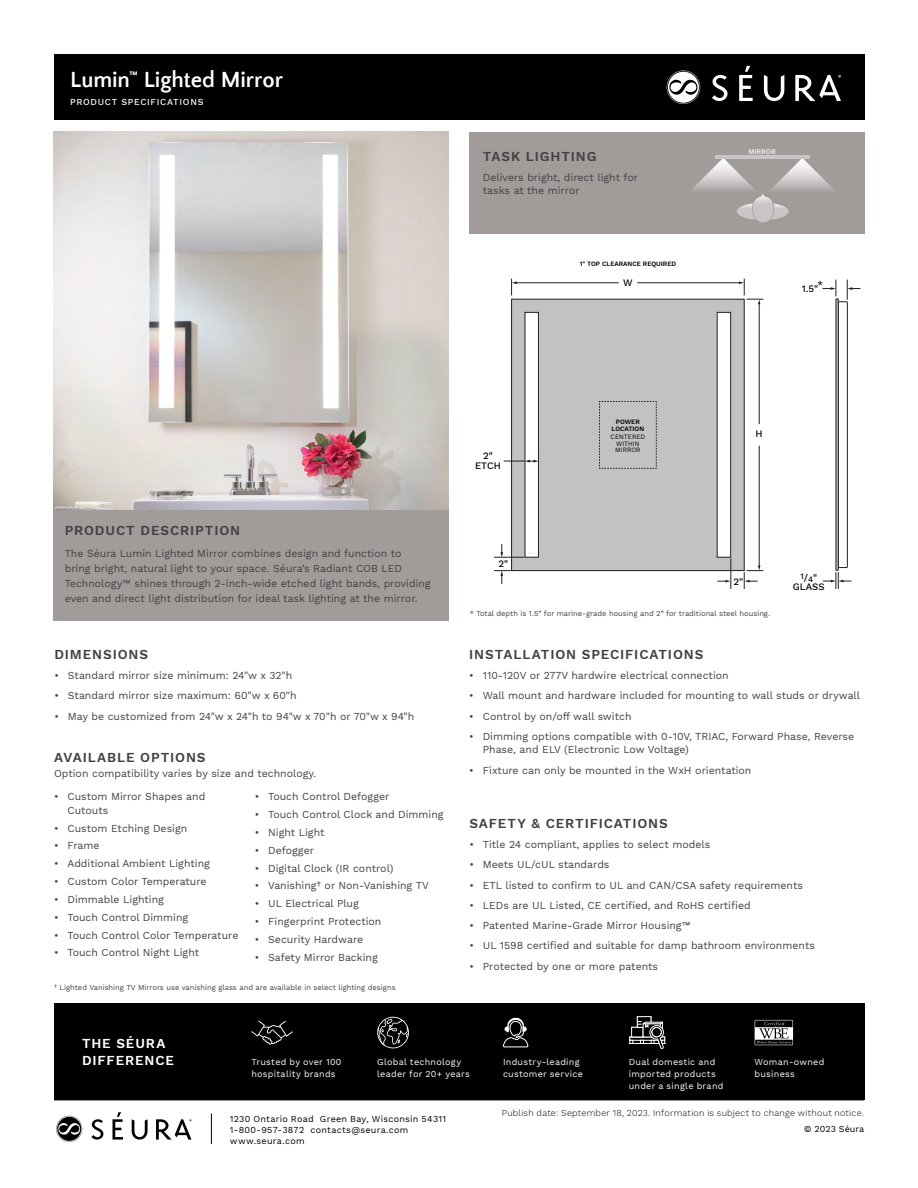
<style>
.page{position:relative;width:918px;height:1188px;background:#fff}
.page>*{position:absolute;margin:0;border:0;box-sizing:border-box;transform-origin:0 0}
.t1{font:700 22.5px "Quattrocento Sans";letter-spacing:-.005em;color:#fff}
.t2{font:600 13.5px "Work Sans";letter-spacing:.065em;color:#414042}
.t3{font:600 13.5px/16.2px "Work Sans";letter-spacing:.06em;color:#fff}
.t4{font:10.5px/13.5px "Work Sans";color:#414042}
.t5{font:500 9.75px/9.8px "Work Sans";color:#000;text-align:center}
.t6{font:9px/12px "Work Sans";letter-spacing:.025em;color:#fff}
.t7{font:9px/10.8px "Work Sans";letter-spacing:.03em;color:#000}
.t8{font:300 9px "Work Sans";letter-spacing:.025em;color:#000}
.t9{font:500 9px "Work Sans";letter-spacing:.075em;color:#fff}
.t10{font:9px "Work Sans";color:#000}
.t11{font:500 8.1px "Work Sans";color:#000}
.t12{font:7.5px "Work Sans";color:#414042}
.t13{font:500 6.9px "Work Sans";color:#fff}
.t14{font:600 6.45px/6.4px "Work Sans";color:#000;text-align:center}
.t15{font:6.45px/6.4px "Work Sans";color:#000;text-align:center}
.s1{font-weight:500}
.s2{font-size:9.75px}
</style>
<div class="page">
<div style="left:54px;top:1003px;width:811px;height:97px;background:#000"></div>
<div style="left:54px;top:54px;width:810px;height:66px;background:#000"></div>
<svg style="left:667px;top:70px;width:33px;height:34px"></svg>
<svg style="left:712px;top:75px;width:16px;height:26px"></svg>
<svg style="left:739px;top:66px;width:14px;height:35px"></svg>
<svg style="left:764px;top:75px;width:20px;height:26px"></svg>
<svg style="left:795px;top:75px;width:46px;height:26px"></svg>
<hr style="left:211px;top:1113px;width:1px;height:31px;background:#000">
<svg style="left:56px;top:1116px;width:26px;height:26px"></svg>
<svg style="left:91px;top:1119px;width:12px;height:21px"></svg>
<svg style="left:132px;top:1119px;width:16px;height:21px"></svg>
<svg style="left:113px;top:1112px;width:10px;height:28px"></svg>
<svg style="left:156px;top:1119px;width:35px;height:21px"></svg>
<hr style="left:54px;top:1100px;width:810px;height:1px;background:#000">
<svg style="left:251px;top:1021px;width:42px;height:24px"></svg>
<svg style="left:377px;top:1017px;width:32px;height:31px"></svg>
<svg style="left:755px;top:1020px;width:38px;height:25px"></svg>
<svg style="left:503px;top:1018px;width:26px;height:30px"></svg>
<hr style="left:629px;top:1043px;width:37px;height:1px;background:#fff">
<div style="left:637px;top:1016px;width:14px;height:12px;border:1px solid #fff"></div>
<svg style="left:629px;top:1021px;width:36px;height:28px"></svg>
<div style="left:512px;top:299px;width:232px;height:272px;background:#c2c2c2"></div>
<div style="left:511px;top:299px;width:233px;height:272px;border:1px solid #231f20"></div>
<hr style="left:516px;top:283px;width:103px;height:1px;background:#231f20">
<svg style="left:511px;top:279px;width:6px;height:16px"></svg>
<hr style="left:637px;top:283px;width:103px;height:1px;background:#231f20">
<hr style="left:759px;top:303px;width:1px;height:121px;background:#231f20">
<svg style="left:739px;top:279px;width:24px;height:25px"></svg>
<hr style="left:759px;top:446px;width:1px;height:120px;background:#231f20">
<hr style="left:731px;top:558px;width:1px;height:31px;background:#231f20">
<svg style="left:744px;top:566px;width:19px;height:23px"></svg>
<svg style="left:717px;top:580px;width:13px;height:3px"></svg>
<hr style="left:494px;top:557px;width:30px;height:1px;background:#231f20">
<svg style="left:494px;top:570px;width:17px;height:14px"></svg>
<svg style="left:500px;top:544px;width:3px;height:13px"></svg>
<svg style="left:823px;top:280px;width:37px;height:309px"></svg>
<svg style="left:599px;top:401px;width:58px;height:68px"></svg>
<div style="left:525px;top:312px;width:13px;height:245px;background:#fff"></div>
<div style="left:525px;top:312px;width:14px;height:245px;border:1px solid #231f20"></div>
<div style="left:717px;top:312px;width:14px;height:245px;background:#fff"></div>
<div style="left:717px;top:312px;width:14px;height:245px;border:1px solid #231f20"></div>
<svg style="left:504px;top:460px;width:35px;height:2px"></svg>
<div style="left:54px;top:510px;width:395px;height:110px;background:#a19c99"></div>
<img style="left:54px;top:132px;width:395px;height:378px">
<div style="left:470px;top:132px;width:395px;height:102px;background:#a19c99"></div>
<svg style="left:692px;top:155px;width:142px;height:68px"></svg>
<h1 class="t1" style="left:70px;top:68px;width:214px">Lumin<sup>™</sup> Lighted Mirror</h1>
<p class="t9" style="left:70px;top:97px;width:135px">PRODUCT SPECIFICATIONS</p>
<p class="t2" style="left:483px;top:148px;width:115px">TASK LIGHTING</p>
<p class="t4" style="left:483px;top:171px;width:157px">Delivers bright, direct light for tasks at the mirror</p>
<p class="t14" style="left:580px;top:261px;width:98px">1" TOP CLEARANCE REQUIRED</p>
<p class="t5" style="left:623px;top:278px;width:11px">W</p>
<p class="t13" style="left:748px;top:148px;width:29px">MIRROR</p>
<p class="t5" style="left:802px;top:284px;width:23px">1.5"*</p>
<p class="t2" style="left:65px;top:523px;width:177px">PRODUCT DESCRIPTION</p>
<p class="t4" style="left:65px;top:546px;width:368px;line-height:15px">The Séura Lumin Lighted Mirror combines design and function to<br>bring bright, natural light to your space. Séura’s Radiant COB LED Technology™ shines through 2-inch-wide etched light bands, providing even and direct light distribution for ideal task lighting at the mirror.</p>
<p class="t2" style="left:54px;top:646px;width:95px">DIMENSIONS</p>
<p class="t4" style="left:54px;top:669px;width:239px">• Standard mirror size minimum: 24"w x 32"h</p>
<p class="t4" style="left:54px;top:689px;width:244px">• Standard mirror size maximum: 60"w x 60"h</p>
<p class="t4" style="left:54px;top:710px;width:361px">• May be customized from 24"w x 24"h to 94"w x 70"h or 70"w x 94"h</p>
<p class="t2" style="left:54px;top:749px;width:153px">AVAILABLE OPTIONS</p>
<p class="t4" style="left:54px;top:767px;width:264px">Option compatibility varies by size and technology.</p>
<p class="t4" style="left:68px;top:790px;width:139px;text-indent:-14px">• Custom Mirror Shapes and<br>Cutouts</p>
<p class="t4" style="left:54px;top:822px;width:135px">• Custom Etching Design</p>
<p class="t4" style="left:54px;top:840px;width:47px">• Frame</p>
<p class="t4" style="left:54px;top:857px;width:157px">• Additional Ambient Lighting</p>
<p class="t4" style="left:54px;top:875px;width:154px">• Custom Color Temperature</p>
<p class="t4" style="left:54px;top:893px;width:111px">• Dimmable Lighting</p>
<p class="t4" style="left:54px;top:911px;width:136px">• Touch Control Dimming</p>
<p class="t4" style="left:54px;top:929px;width:186px">• Touch Control Color Temperature</p>
<p class="t4" style="left:54px;top:946px;width:147px">• Touch Control Night Light</p>
<p class="t4" style="left:255px;top:790px;width:136px">• Touch Control Defogger</p>
<p class="t4" style="left:255px;top:808px;width:190px">• Touch Control Clock and Dimming</p>
<p class="t4" style="left:255px;top:826px;width:71px">• Night Light</p>
<p class="t4" style="left:255px;top:844px;width:61px">• Defogger</p>
<p class="t4" style="left:255px;top:862px;width:140px">• Digital Clock (IR control)</p>
<p class="t4" style="left:255px;top:880px;width:176px">• Vanishing† or Non-Vanishing TV</p>
<p class="t4" style="left:255px;top:897px;width:106px">• UL Electrical Plug</p>
<p class="t4" style="left:255px;top:915px;width:128px">• Fingerprint Protection</p>
<p class="t4" style="left:255px;top:933px;width:110px">• Security Hardware</p>
<p class="t4" style="left:255px;top:951px;width:125px">• Safety Mirror Backing</p>
<p class="t12" style="left:54px;top:983px;width:343px">† Lighted Vanishing TV Mirrors use vanishing glass and are available in select lighting designs</p>
<p class="t5" style="left:475px;top:452px;width:27px">2"<br>ETCH</p>
<p class="t14" style="left:612px;top:419px;width:34px">POWER<br>LOCATION</p>
<p class="t15" style="left:611px;top:434px;width:36px">CENTERED<br>WITHIN<br>MIRROR</p>
<p class="t5" style="left:756px;top:430px;width:9px">H</p>
<p class="t5" style="left:498px;top:560px;width:11px">2"</p>
<p class="t5" style="left:734px;top:578px;width:11px">2"</p>
<p class="t12" style="left:470px;top:609px;width:302px">* Total depth is 1.5<span class="s1">"</span> for marine-grade housing and 2<span class="s1">"</span> for traditional steel housing.</p>
<p class="t11" style="left:800px;top:573px;width:18px">1<span class="s2">/</span>4<span class="s2">"</span></p>
<p class="t5" style="left:793px;top:583px;width:33px">GLASS</p>
<p class="t2" style="left:469px;top:646px;width:236px">INSTALLATION SPECIFICATIONS</p>
<p class="t4" style="left:469px;top:669px;width:261px">• 110-120V or 277V hardwire electrical connection</p>
<p class="t4" style="left:469px;top:689px;width:392px">• Wall mount and hardware included for mounting to wall studs or drywall</p>
<p class="t4" style="left:469px;top:710px;width:164px">• Control by on/off wall switch</p>
<p class="t4" style="left:483px;top:730px;width:373px;text-indent:-14px">• Dimming options compatible with 0-10V, TRIAC, Forward Phase, Reverse<br>Phase, and ELV (Electronic Low Voltage)</p>
<p class="t4" style="left:469px;top:764px;width:284px">• Fixture can only be mounted in the WxH orientation</p>
<p class="t2" style="left:469px;top:815px;width:200px">SAFETY &amp; CERTIFICATIONS</p>
<p class="t4" style="left:469px;top:838px;width:242px">• Title 24 compliant, applies to select models</p>
<p class="t4" style="left:469px;top:859px;width:142px">• Meets UL/cUL standards</p>
<p class="t4" style="left:469px;top:879px;width:335px">• ETL listed to confirm to UL and CAN/CSA safety requirements</p>
<p class="t4" style="left:469px;top:899px;width:283px">• LEDs are UL Listed, CE certified, and RoHS certified</p>
<p class="t4" style="left:469px;top:919px;width:223px">• Patented Marine-Grade Mirror Housing™</p>
<p class="t4" style="left:469px;top:940px;width:347px">• UL 1598 certified and suitable for damp bathroom environments</p>
<p class="t4" style="left:469px;top:960px;width:190px">• Protected by one or more patents</p>
<p class="t3" style="left:82px;top:1036px;width:94px">THE SÉURA<br>DIFFERENCE</p>
<p class="t6" style="left:251px;top:1056px;width:92px">Trusted by over 100 hospitality brands</p>
<p class="t6" style="left:377px;top:1056px;width:94px">Global technology leader for 20+ years</p>
<p class="t6" style="left:503px;top:1056px;width:81px">Industry-leading customer service</p>
<p class="t6" style="left:629px;top:1056px;width:96px">Dual domestic and imported products under a single brand</p>
<p class="t6" style="left:755px;top:1056px;width:71px">Woman-owned business</p>
<p class="t7" style="left:230px;top:1114px;width:218px">1230 Ontario Road Green Bay, Wisconsin 54311<br>1-800-957-3872 contacts@seura.com www.seura.com</p>
<p class="t8" style="left:502px;top:1108px;width:364px">Publish date: September 18, 2023. Information is subject to change without notice.</p>
<p class="t10" style="left:804px;top:1123px;width:62px">© 2023 Séura</p>
</div>
